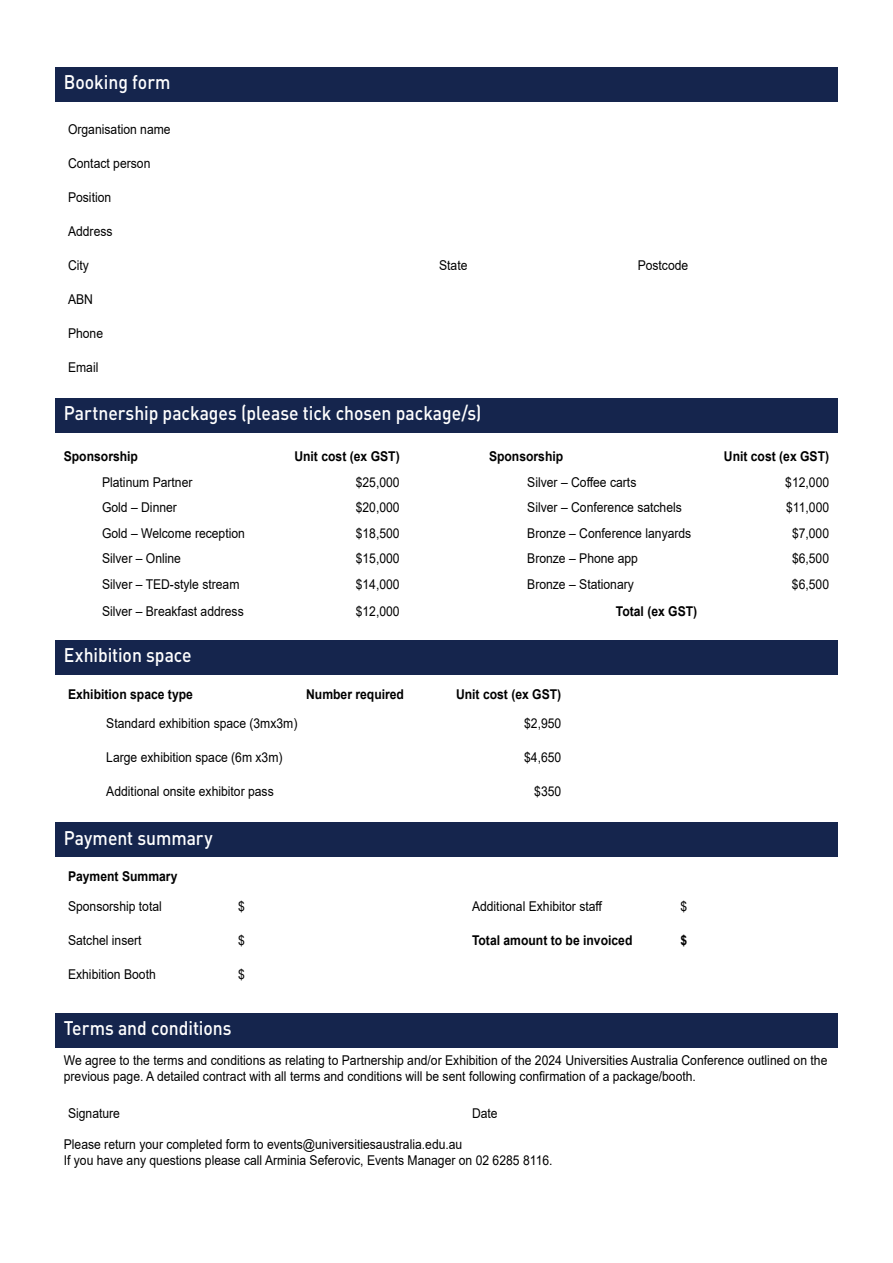
<style>
.page{position:relative;width:893px;height:1263px;background:#fff}
.page>*{position:absolute;margin:0;border:0;box-sizing:border-box;transform-origin:0 0}
.t1{font:500 19.5px "DIN";letter-spacing:-.005em;color:#fff;scale:.9 1}
.t2{font:13.5px/16.5px "Arial";color:#000;scale:.9 1}
.t3{font:700 13.5px "Arial";color:#000;scale:.9 1}
</style>
<div class="page">
<div style="left:55px;top:67px;width:783px;height:35px;background:#15254d"></div>
<div style="left:55px;top:398px;width:783px;height:35px;background:#15254d"></div>
<div style="left:55px;top:640px;width:783px;height:35px;background:#15254d"></div>
<div style="left:55px;top:822px;width:783px;height:35px;background:#15254d"></div>
<div style="left:55px;top:1013px;width:783px;height:35px;background:#15254d"></div>
<h1 class="t1" style="left:64px;top:70px;width:120px">Booking form</h1>
<p class="t2" style="left:68px;top:121px;width:116px">Organisation name</p>
<p class="t2" style="left:68px;top:155px;width:93px">Contact person</p>
<p class="t2" style="left:68px;top:189px;width:50px">Position</p>
<p class="t2" style="left:68px;top:223px;width:51px">Address</p>
<p class="t2" style="left:68px;top:257px;width:25px">City</p>
<p class="t2" style="left:439px;top:257px;width:33px">State</p>
<p class="t2" style="left:638px;top:257px;width:58px">Postcode</p>
<p class="t2" style="left:68px;top:291px;width:29px">ABN</p>
<p class="t2" style="left:68px;top:325px;width:41px">Phone</p>
<p class="t2" style="left:68px;top:359px;width:35px">Email</p>
<h1 class="t1" style="left:64px;top:401px;width:465px">Partnership packages (please tick chosen package/s)</h1>
<p class="t3" style="left:64px;top:447px;width:84px">Sponsorship</p>
<p class="t3" style="left:294px;top:447px;width:119px">Unit cost (ex GST)</p>
<p class="t3" style="left:489px;top:447px;width:84px">Sponsorship</p>
<p class="t3" style="left:724px;top:447px;width:119px">Unit cost (ex GST)</p>
<p class="t2" style="left:102px;top:473px;width:102px">Platinum Partner</p>
<p class="t2" style="left:356px;top:473px;width:50px">$25,000</p>
<p class="t2" style="left:527px;top:473px;width:123px">Silver – Coffee carts</p>
<p class="t2" style="left:785px;top:473px;width:50px">$12,000</p>
<p class="t2" style="left:102px;top:499px;width:85px">Gold – Dinner</p>
<p class="t2" style="left:356px;top:499px;width:50px">$20,000</p>
<p class="t2" style="left:527px;top:499px;width:173px">Silver – Conference satchels</p>
<p class="t2" style="left:786px;top:499px;width:49px">$11,000</p>
<p class="t2" style="left:102px;top:524px;width:160px">Gold – Welcome reception</p>
<p class="t2" style="left:356px;top:524px;width:50px">$18,500</p>
<p class="t2" style="left:527px;top:524px;width:184px">Bronze – Conference lanyards</p>
<p class="t2" style="left:792px;top:524px;width:43px">$7,000</p>
<p class="t2" style="left:102px;top:550px;width:89px">Silver – Online</p>
<p class="t2" style="left:356px;top:550px;width:50px">$15,000</p>
<p class="t2" style="left:527px;top:550px;width:125px">Bronze – Phone app</p>
<p class="t2" style="left:792px;top:550px;width:43px">$6,500</p>
<p class="t2" style="left:102px;top:575px;width:154px">Silver – TED-style stream</p>
<p class="t2" style="left:356px;top:575px;width:50px">$14,000</p>
<p class="t2" style="left:527px;top:575px;width:120px">Bronze – Stationary</p>
<p class="t2" style="left:792px;top:575px;width:43px">$6,500</p>
<p class="t2" style="left:102px;top:603px;width:159px">Silver – Breakfast address</p>
<p class="t2" style="left:356px;top:603px;width:50px">$12,000</p>
<p class="t3" style="left:616px;top:602px;width:92px">Total (ex GST)</p>
<h1 class="t1" style="left:64px;top:643px;width:144px">Exhibition space</h1>
<p class="t3" style="left:68px;top:684px;width:140px">Exhibition space type</p>
<p class="t3" style="left:306px;top:684px;width:110px">Number required</p>
<p class="t3" style="left:456px;top:684px;width:119px">Unit cost (ex GST)</p>
<p class="t2" style="left:106px;top:715px;width:214px">Standard exhibition space (3mx3m)</p>
<p class="t2" style="left:524px;top:715px;width:43px">$2,950</p>
<p class="t2" style="left:106px;top:749px;width:197px">Large exhibition space (6m x3m)</p>
<p class="t2" style="left:524px;top:749px;width:43px">$4,650</p>
<p class="t2" style="left:106px;top:783px;width:188px">Additional onsite exhibitor pass</p>
<p class="t2" style="left:534px;top:783px;width:32px">$350</p>
<h1 class="t1" style="left:64px;top:825px;width:167px">Payment summary</h1>
<p class="t3" style="left:68px;top:867px;width:123px">Payment Summary</p>
<p class="t2" style="left:68px;top:898px;width:106px">Sponsorship total</p>
<p class="t2" style="left:238px;top:898px;width:9px">$</p>
<p class="t2" style="left:472px;top:898px;width:146px">Additional Exhibitor staff</p>
<p class="t2" style="left:680px;top:898px;width:9px">$</p>
<p class="t2" style="left:68px;top:932px;width:83px">Satchel insert</p>
<p class="t2" style="left:238px;top:932px;width:9px">$</p>
<p class="t3" style="left:472px;top:930px;width:180px">Total amount to be invoiced</p>
<p class="t3" style="left:680px;top:930px;width:9px">$</p>
<p class="t2" style="left:68px;top:966px;width:99px">Exhibition Booth</p>
<p class="t2" style="left:238px;top:966px;width:9px">$</p>
<h1 class="t1" style="left:64px;top:1016px;width:188px">Terms and conditions</h1>
<p class="t2" style="left:64px;top:1051px;width:850px">We agree to the terms and conditions as relating to Partnership and/or Exhibition of the 2024 Universities Australia Conference outlined on the previous page. A detailed contract with all terms and conditions will be sent following confirmation of a package/booth.</p>
<p class="t2" style="left:68px;top:1104px;width:59px">Signature</p>
<p class="t2" style="left:472px;top:1104px;width:30px">Date</p>
<p class="t2" style="left:64px;top:1135px;width:545px">Please return your completed form to events@universitiesaustralia.edu.au<br>If you have any questions please call Arminia Seferovic, Events Manager on 02 6285 8116.</p>
</div>
